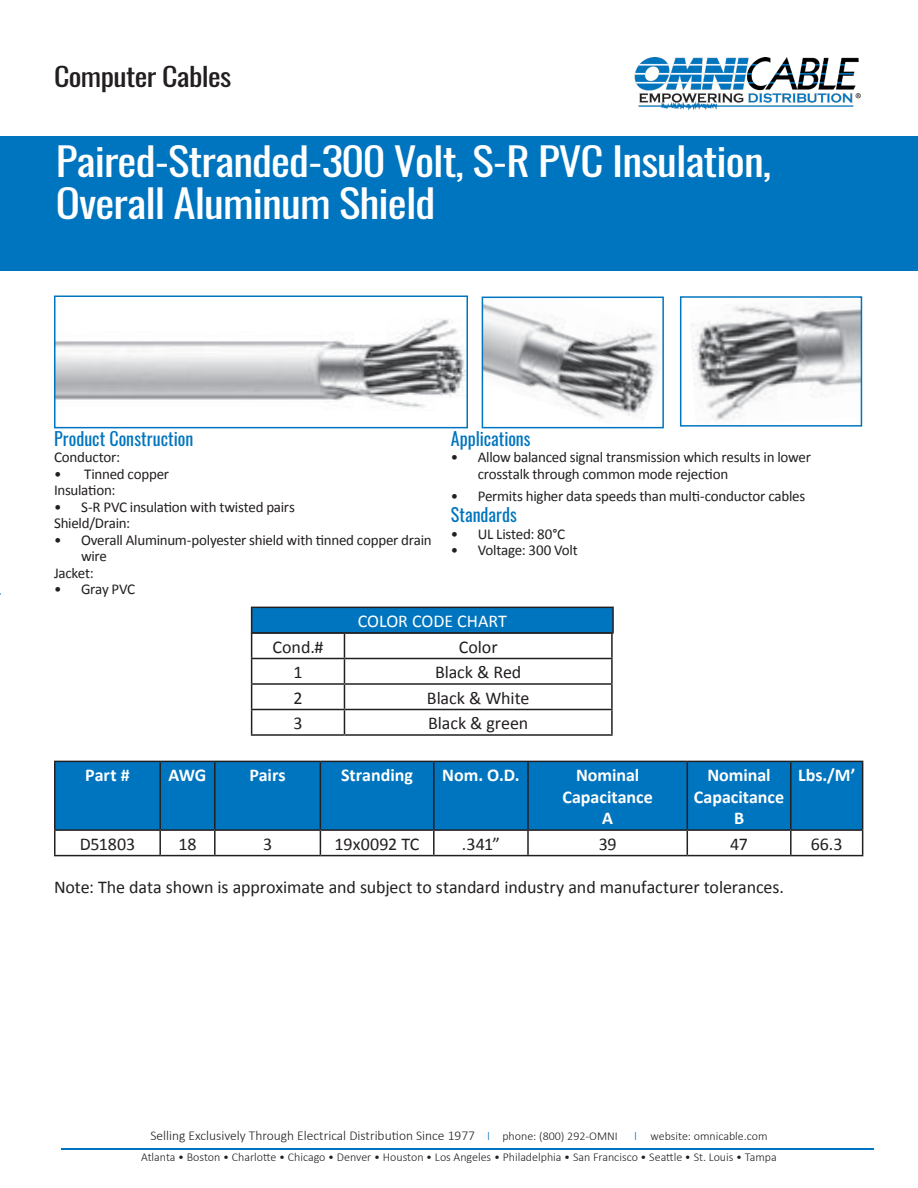
<style>
.page{position:relative;width:918px;height:1188px;background:#fff}
.page>*{position:absolute;margin:0;border:0;box-sizing:border-box;transform-origin:0 0}
.t1{font:38.25px/42px "Oswald";letter-spacing:-.02em;color:#fff;scale:1.18 1}
.t2{font:25.5px "Oswald";letter-spacing:-.02em;color:#231f20;scale:1.18 1}
.t3{font:18px "Calibri";letter-spacing:-.005em;color:#231f20}
.t4{font:700 18px "Calibri";color:#fff}
.t5{font:18px "Oswald";color:#0075bf}
.t6{font:18px "Calibri";letter-spacing:-.005em;color:#fff}
.t7{font:15px/16.5px "Calibri";letter-spacing:-.015em;color:#231f20}
.t8{font:300 13.5px "Calibri";color:#231f20}
.t9{font:300 12px "Calibri";color:#231f20}
.s1{font-size:12.75px;color:#0075bf}
.s2{font-size:12px}
</style>
<div class="page">
<div style="left:0;top:136px;width:918px;height:135px;background:#0075bf"></div>
<img style="left:634px;top:57px;width:227px;height:54px">
<hr style="left:62px;top:1148px;width:812px;height:1px;background:#0075bf">
<img style="left:57px;top:319px;width:408px;height:89px">
<div style="left:54px;top:296px;width:414px;height:132px;border:2px solid #0075bf"></div>
<img style="left:485px;top:304px;width:173px;height:115px">
<div style="left:482px;top:297px;width:182px;height:131px;border:2px solid #0075bf"></div>
<img style="left:691px;top:304px;width:168px;height:117px">
<div style="left:680px;top:296px;width:182px;height:131px;border:2px solid #0075bf"></div>
<hr style="left:611px;top:634px;width:2px;height:24px;background:#231f20">
<hr style="left:251px;top:658px;width:93px;height:1px;background:#231f20">
<hr style="left:344px;top:658px;width:269px;height:1px;background:#231f20">
<hr style="left:611px;top:659px;width:2px;height:24px;background:#231f20">
<hr style="left:251px;top:683px;width:93px;height:2px;background:#231f20">
<hr style="left:344px;top:683px;width:269px;height:2px;background:#231f20">
<hr style="left:611px;top:685px;width:2px;height:24px;background:#231f20">
<hr style="left:251px;top:709px;width:93px;height:1px;background:#231f20">
<hr style="left:344px;top:709px;width:269px;height:1px;background:#231f20">
<svg style="left:344px;top:634px;width:1px;height:100px"></svg>
<hr style="left:611px;top:710px;width:2px;height:24px;background:#231f20">
<hr style="left:251px;top:734px;width:93px;height:2px;background:#231f20">
<hr style="left:344px;top:734px;width:269px;height:2px;background:#231f20">
<div style="left:252px;top:607px;width:361px;height:26px;background:#0075bf"></div>
<hr style="left:251px;top:607px;width:363px;height:1px;background:#231f20">
<svg style="left:251px;top:608px;width:1px;height:126px"></svg>
<hr style="left:612px;top:608px;width:2px;height:24px;background:#231f20">
<hr style="left:251px;top:632px;width:363px;height:2px;background:#231f20">
<div style="left:56px;top:762px;width:806px;height:67px;background:#0075bf"></div>
<hr style="left:54px;top:761px;width:106px;height:1px;background:#231f20">
<hr style="left:54px;top:762px;width:2px;height:67px;background:#231f20">
<hr style="left:160px;top:761px;width:55px;height:1px;background:#231f20">
<hr style="left:159px;top:762px;width:2px;height:67px;background:#231f20">
<hr style="left:215px;top:761px;width:105px;height:1px;background:#231f20">
<hr style="left:214px;top:762px;width:2px;height:67px;background:#231f20">
<hr style="left:320px;top:761px;width:114px;height:1px;background:#231f20">
<hr style="left:320px;top:762px;width:1px;height:67px;background:#231f20">
<hr style="left:434px;top:761px;width:94px;height:1px;background:#231f20">
<hr style="left:433px;top:762px;width:2px;height:67px;background:#231f20">
<hr style="left:528px;top:761px;width:159px;height:1px;background:#231f20">
<hr style="left:527px;top:762px;width:2px;height:67px;background:#231f20">
<hr style="left:687px;top:761px;width:104px;height:1px;background:#231f20">
<hr style="left:687px;top:762px;width:1px;height:67px;background:#231f20">
<hr style="left:791px;top:761px;width:72px;height:1px;background:#231f20">
<hr style="left:790px;top:762px;width:2px;height:67px;background:#231f20">
<hr style="left:862px;top:762px;width:1px;height:67px;background:#231f20">
<hr style="left:54px;top:829px;width:106px;height:2px;background:#231f20">
<hr style="left:54px;top:831px;width:2px;height:24px;background:#231f20">
<hr style="left:160px;top:829px;width:55px;height:2px;background:#231f20">
<hr style="left:159px;top:831px;width:2px;height:24px;background:#231f20">
<hr style="left:215px;top:829px;width:105px;height:2px;background:#231f20">
<hr style="left:214px;top:831px;width:2px;height:24px;background:#231f20">
<hr style="left:320px;top:829px;width:114px;height:2px;background:#231f20">
<svg style="left:320px;top:831px;width:1px;height:24px"></svg>
<hr style="left:434px;top:829px;width:94px;height:2px;background:#231f20">
<hr style="left:433px;top:831px;width:2px;height:24px;background:#231f20">
<hr style="left:528px;top:829px;width:159px;height:2px;background:#231f20">
<hr style="left:527px;top:831px;width:2px;height:24px;background:#231f20">
<hr style="left:687px;top:829px;width:104px;height:2px;background:#231f20">
<svg style="left:687px;top:831px;width:1px;height:24px"></svg>
<hr style="left:791px;top:829px;width:72px;height:2px;background:#231f20">
<hr style="left:790px;top:831px;width:2px;height:24px;background:#231f20">
<svg style="left:862px;top:831px;width:1px;height:24px"></svg>
<hr style="left:54px;top:855px;width:106px;height:1px;background:#231f20">
<hr style="left:160px;top:855px;width:55px;height:1px;background:#231f20">
<hr style="left:215px;top:855px;width:105px;height:1px;background:#231f20">
<hr style="left:320px;top:855px;width:114px;height:1px;background:#231f20">
<hr style="left:434px;top:855px;width:94px;height:1px;background:#231f20">
<hr style="left:528px;top:855px;width:159px;height:1px;background:#231f20">
<hr style="left:687px;top:855px;width:104px;height:1px;background:#231f20">
<hr style="left:791px;top:855px;width:72px;height:1px;background:#231f20">
<p class="t2" style="left:54px;top:59px;width:152px">Computer Cables</p>
<p class="t1" style="left:56px;top:140px;width:608px">Paired-Stranded-300 Volt, S-R PVC Insulation,<br>Overall Aluminum Shield</p>
<p class="t5" style="left:54px;top:426px;width:141px">Product Construction</p>
<p class="t7" style="left:54px;top:449px;width:68px">Conductor:</p>
<p class="t7" style="left:54px;top:466px;width:117px">• Tinned copper</p>
<p class="t7" style="left:54px;top:482px;width:63px">Insulation:</p>
<p class="t7" style="left:54px;top:499px;width:242px">• S-R PVC insulation with twisted pairs</p>
<p class="t7" style="left:54px;top:515px;width:78px">Shield/Drain:</p>
<p class="t7" style="left:81px;top:532px;width:352px;text-indent:-27px">• Overall Aluminum-polyester shield with tinned copper drain wire</p>
<p class="t7" style="left:54px;top:565px;width:41px">Jacket:</p>
<p class="t7" style="left:54px;top:581px;width:83px">• Gray PVC</p>
<p class="t5" style="left:451px;top:426px;width:81px">Applications</p>
<p class="t7" style="left:478px;top:449px;width:335px;text-indent:-27px">• Allow balanced signal transmission which results in lower crosstalk through common mode rejection</p>
<p class="t7" style="left:451px;top:487px;width:356px">• Permits higher data speeds than multi-conductor cables</p>
<p class="t5" style="left:451px;top:502px;width:68px">Standards</p>
<p class="t7" style="left:451px;top:525px;width:116px">• UL Listed: 80°C</p>
<p class="t7" style="left:451px;top:542px;width:129px">• Voltage: 300 Volt</p>
<p class="t6" style="left:358px;top:609px;width:151px">COLOR CODE CHART</p>
<p class="t3" style="left:273px;top:635px;width:52px">Cond.#</p>
<p class="t3" style="left:459px;top:635px;width:40px">Color</p>
<p class="t3" style="left:293px;top:661px;width:11px">1</p>
<p class="t3" style="left:435px;top:661px;width:88px">Black &amp; Red</p>
<p class="t3" style="left:293px;top:686px;width:11px">2</p>
<p class="t3" style="left:427px;top:686px;width:104px">Black &amp; White</p>
<p class="t3" style="left:293px;top:712px;width:11px">3</p>
<p class="t3" style="left:428px;top:712px;width:102px">Black &amp; green</p>
<p class="t4" style="left:85px;top:763px;width:46px">Part #</p>
<p class="t4" style="left:169px;top:763px;width:39px">AWG</p>
<p class="t4" style="left:249px;top:763px;width:38px">Pairs</p>
<p class="t4" style="left:341px;top:763px;width:73px">Stranding</p>
<p class="t4" style="left:442px;top:763px;width:79px">Nom. O.D.</p>
<p class="t4" style="left:576px;top:763px;width:65px">Nominal</p>
<p class="t4" style="left:562px;top:785px;width:92px">Capacitance</p>
<p class="t4" style="left:602px;top:807px;width:12px">A</p>
<p class="t4" style="left:707px;top:763px;width:65px">Nominal</p>
<p class="t4" style="left:694px;top:785px;width:92px">Capacitance</p>
<p class="t4" style="left:734px;top:807px;width:12px">B</p>
<p class="t4" style="left:798px;top:763px;width:59px">Lbs./M’</p>
<p class="t3" style="left:80px;top:832px;width:57px">D51803</p>
<p class="t3" style="left:178px;top:832px;width:20px">18</p>
<p class="t3" style="left:263px;top:832px;width:11px">3</p>
<p class="t3" style="left:335px;top:832px;width:86px">19x0092 TC</p>
<p class="t3" style="left:462px;top:832px;width:39px">.341”</p>
<p class="t3" style="left:599px;top:832px;width:19px">39</p>
<p class="t3" style="left:730px;top:832px;width:19px">47</p>
<p class="t3" style="left:811px;top:832px;width:33px">66.3</p>
<p class="t3" style="left:54px;top:875px;width:732px">Note: The data shown is approximate and subject to standard industry and manufacturer tolerances.</p>
<p class="t8" style="left:150px;top:1127px;width:469px">Selling Exclusively Through Electrical Distribution Since 1977 <span class="s1">I</span> <span class="s2">phone: (800) 292-OMNI</span></p>
<p class="t9" style="left:634px;top:1129px;width:135px"><span class="s1">I</span> website: omnicable.com</p>
<p class="t9" style="left:141px;top:1150px;width:637px">Atlanta • Boston • Charlotte • Chicago • Denver • Houston • Los Angeles • Philadelphia • San Francisco • Seattle • St. Louis • Tampa</p>
</div>
